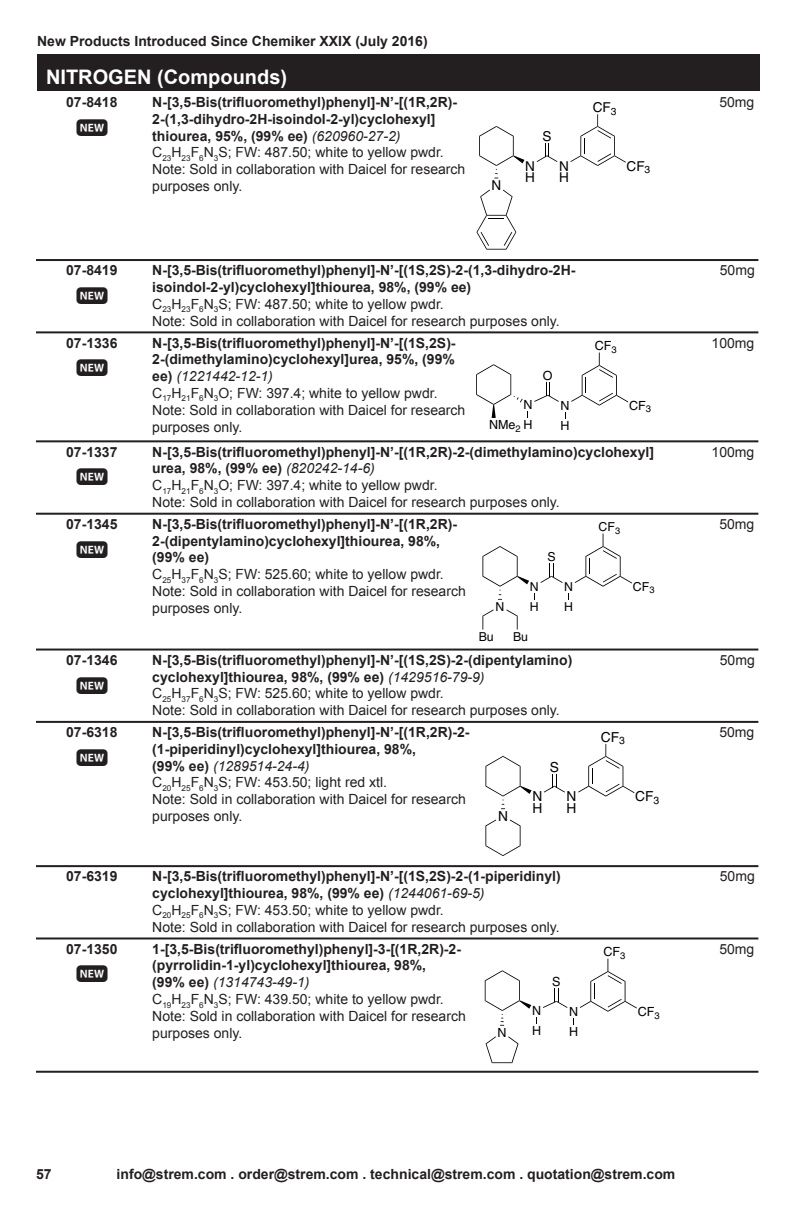
<style>
.page{position:relative;width:792px;height:1224px;background:#fff}
.page>*{position:absolute;margin:0;border:0;box-sizing:border-box;transform-origin:0 0}
.main_heading_running{font:700 20px "Arial";color:#fff}
.table_row{font:700 14px/16.8px "Arial";color:#231f20}
.table_row-2{font:14px/16.8px "Arial";color:#231f20}
.table_row_centered_h{font:700 14px "Arial";color:#231f20}
.table_row_prices{font:14px "Arial";color:#231f20}
.t1{font:13.8px/11.6px "Helvetica";color:#000}
.t2{font:13.6px/11.4px "Helvetica";color:#000}
.t3{font:12.6px/19.8px "Helvetica";color:#000;text-align:right}
.t4{font:12.4px/19.8px "Helvetica";color:#000}
.s1{font-weight:400;font-style:italic}
.s2{font-weight:400}
.s3{font-weight:700}
.s4{font-style:italic}
</style>
<div class="page">
<div style="left:37px;top:54px;width:723px;height:36px;background:#231f20"></div>
<hr style="left:36px;top:259px;width:722px;height:2px;background:#231f20">
<hr style="left:36px;top:331px;width:722px;height:2px;background:#231f20">
<hr style="left:36px;top:440px;width:722px;height:2px;background:#231f20">
<hr style="left:36px;top:513px;width:722px;height:2px;background:#231f20">
<hr style="left:36px;top:649px;width:722px;height:2px;background:#231f20">
<hr style="left:36px;top:721px;width:722px;height:2px;background:#231f20">
<hr style="left:36px;top:865px;width:722px;height:2px;background:#231f20">
<hr style="left:36px;top:937px;width:722px;height:2px;background:#231f20">
<hr style="left:36px;top:1071px;width:722px;height:2px;background:#231f20">
<svg style="left:537px;top:144px;width:20px;height:18px"></svg>
<svg style="left:479px;top:126px;width:46px;height:53px"></svg>
<svg style="left:570px;top:114px;width:56px;height:52px"></svg>
<svg style="left:476px;top:190px;width:40px;height:60px"></svg>
<svg style="left:571px;top:353px;width:57px;height:53px"></svg>
<svg style="left:476px;top:364px;width:83px;height:54px"></svg>
<svg style="left:575px;top:534px;width:57px;height:53px"></svg>
<svg style="left:482px;top:609px;width:12px;height:21px"></svg>
<svg style="left:506px;top:609px;width:12px;height:21px"></svg>
<svg style="left:482px;top:546px;width:87px;height:54px"></svg>
<svg style="left:544px;top:774px;width:21px;height:19px"></svg>
<svg style="left:485px;top:820px;width:36px;height:36px"></svg>
<svg style="left:485px;top:756px;width:47px;height:53px"></svg>
<svg style="left:578px;top:744px;width:57px;height:53px"></svg>
<svg style="left:580px;top:959px;width:57px;height:53px"></svg>
<svg style="left:543px;top:989px;width:24px;height:19px"></svg>
<svg style="left:486px;top:1036px;width:33px;height:27px"></svg>
<svg style="left:485px;top:970px;width:52px;height:56px"></svg>
<p class="table_row" style="left:37px;top:34px;width:392px">New Products Introduced Since Chemiker XXIX (July 2016)</p>
<p class="main_heading_running" style="left:46px;top:64px;width:243px">NITROGEN (Compounds)</p>
<p class="table_row_centered_h" style="left:66px;top:93px;width:53px">07-8418</p>
<p class="table_row" style="left:152px;top:94px;width:315px">N-[3,5-Bis(trifluoromethyl)phenyl]-N’-[(1R,2R)- 2-(1,3-dihydro-2H-isoindol-2-yl)cyclohexyl] thiourea, 95%, (99% ee) <span class="s1">(620960‑27‑2)<br></span><span class="s2">C</span><sub>23</sub><span class="s2">H</span><sub>23</sub><span class="s2">F</span><sub>6</sub><span class="s2">N</span><sub>3</sub><span class="s2">S; FW: 487.50; white to yellow pwdr.<br>Note: Sold in collaboration with Daicel for research purposes only.</span></p>
<p class="t2" style="left:492px;top:180px;width:11px">N</p>
<p class="t2" style="left:525px;top:160px;width:11px">N<br>H</p>
<p class="t2" style="left:543px;top:131px;width:11px">S</p>
<p class="t2" style="left:559px;top:160px;width:11px">N<br>H</p>
<p class="t2" style="left:593px;top:102px;width:25px">CF<sub>3</sub></p>
<p class="t2" style="left:627px;top:160px;width:25px">CF<sub>3</sub></p>
<p class="table_row_prices" style="left:719px;top:93px;width:37px">50mg</p>
<p class="table_row_centered_h" style="left:66px;top:261px;width:53px">07-8419</p>
<p class="table_row" style="left:152px;top:262px;width:425px">N-[3,5-Bis(trifluoromethyl)phenyl]-N’-[(1S,2S)-2-(1,3-dihydro-2H&shy;isoindol-2-yl)cyclohexyl]thiourea, 98%, (99% ee)<br><span class="s2">C</span><sub>23</sub><span class="s2">H</span><sub>23</sub><span class="s2">F</span><sub>6</sub><span class="s2">N</span><sub>3</sub><span class="s2">S; FW: 487.50; white to yellow pwdr.<br>Note: Sold in collaboration with Daicel for research purposes only.</span></p>
<p class="table_row_prices" style="left:720px;top:261px;width:37px">50mg</p>
<p class="table_row_centered_h" style="left:66px;top:333px;width:53px">07-1336</p>
<p class="table_row" style="left:152px;top:335px;width:315px">N-[3,5-Bis(trifluoromethyl)phenyl]-N’-[(1S,2S)- 2-(dimethylamino)cyclohexyl]urea, 95%, (99% ee) <span class="s1">(1221442‑12‑1)<br></span><span class="s2">C</span><sub>17</sub><span class="s2">H</span><sub>21</sub><span class="s2">F</span><sub>6</sub><span class="s2">N</span><sub>3</sub><span class="s2">O; FW: 397.4; white to yellow pwdr.<br>Note: Sold in collaboration with Daicel for research purposes only.</span></p>
<p class="table_row_prices" style="left:712px;top:334px;width:44px">100mg</p>
<p class="t3" style="left:595px;top:336px;width:23px">CF<sub>3</sub></p>
<p class="t3" style="left:543px;top:366px;width:11px">O</p>
<p class="t3" style="left:489px;top:395px;width:45px">N<br>NMe<sub>2</sub> H</p>
<p class="t3" style="left:560px;top:396px;width:11px">N</p>
<p class="t3" style="left:629px;top:396px;width:23px">CF<sub>3</sub></p>
<p class="t3" style="left:560px;top:416px;width:11px">H</p>
<p class="table_row_centered_h" style="left:66px;top:442px;width:53px">07-1337</p>
<p class="table_row" style="left:152px;top:444px;width:503px">N-[3,5-Bis(trifluoromethyl)phenyl]-N’-[(1R,2R)-2-(dimethylamino)cyclohexyl] urea, 98%, (99% ee) <span class="s1">(820242‑14‑6)<br></span><span class="s2">C</span><sub>17</sub><span class="s2">H</span><sub>21</sub><span class="s2">F</span><sub>6</sub><span class="s2">N</span><sub>3</sub><span class="s2">O; FW: 397.4; white to yellow pwdr.<br>Note: Sold in collaboration with Daicel for research purposes only.</span></p>
<p class="table_row_prices" style="left:712px;top:442px;width:44px">100mg</p>
<p class="table_row_centered_h" style="left:66px;top:515px;width:53px">07-1345</p>
<p class="table_row" style="left:152px;top:516px;width:315px">N-[3,5-Bis(trifluoromethyl)phenyl]-N’-[(1R,2R)- 2-(dipentylamino)cyclohexyl]thiourea, 98%, (99% ee)<br><span class="s2">C</span><sub>25</sub><span class="s2">H</span><sub>37</sub><span class="s2">F</span><sub>6</sub><span class="s2">N</span><sub>3</sub><span class="s2">S; FW: 525.60; white to yellow pwdr.<br>Note: Sold in collaboration with Daicel for research purposes only.</span></p>
<p class="table_row_prices" style="left:719px;top:515px;width:37px">50mg</p>
<p class="t4" style="left:599px;top:517px;width:23px">CF<sub>3</sub></p>
<p class="t4" style="left:547px;top:547px;width:10px">S</p>
<p class="t4" style="left:633px;top:577px;width:23px">CF<sub>3</sub></p>
<p class="t4" style="left:530px;top:577px;width:10px">N</p>
<p class="t4" style="left:564px;top:577px;width:10px">N<br>H</p>
<p class="t4" style="left:496px;top:597px;width:10px">N</p>
<p class="t4" style="left:530px;top:597px;width:10px">H</p>
<p class="t4" style="left:479px;top:626px;width:17px">Bu</p>
<p class="t4" style="left:513px;top:626px;width:17px">Bu</p>
<p class="table_row_centered_h" style="left:66px;top:650px;width:53px">07-1346</p>
<p class="table_row" style="left:152px;top:652px;width:422px">N-[3,5-Bis(trifluoromethyl)phenyl]-N’-[(1S,2S)-2-(dipentylamino) cyclohexyl]thiourea, 98%, (99% ee) <span class="s1">(1429516‑79‑9)<br></span><span class="s2">C</span><sub>25</sub><span class="s2">H</span><sub>37</sub><span class="s2">F</span><sub>6</sub><span class="s2">N</span><sub>3</sub><span class="s2">S; FW: 525.60; white to yellow pwdr.<br>Note: Sold in collaboration with Daicel for research purposes only.</span></p>
<p class="table_row_prices" style="left:720px;top:651px;width:37px">50mg</p>
<p class="table_row_centered_h" style="left:66px;top:723px;width:53px">07-6318</p>
<p class="table_row" style="left:152px;top:724px;width:319px">N-[3,5-Bis(trifluoromethyl)phenyl]-N’-[(1R,2R)-2- (1-piperidinyl)cyclohexyl]thiourea, 98%,</p>
<p class="table_row-2" style="left:152px;top:758px;width:315px"><span class="s3">(99% ee)</span> <span class="s4">(1289514‑24‑4)<br></span>C<sub>20</sub>H<sub>25</sub>F<sub>6</sub>N<sub>3</sub>S; FW: 453.50; light red xtl.<br>Note: Sold in collaboration with Daicel for research purposes only.</p>
<p class="table_row_prices" style="left:719px;top:723px;width:37px">50mg</p>
<p class="t1" style="left:601px;top:731px;width:26px">CF<sub>3</sub></p>
<p class="t1" style="left:550px;top:761px;width:11px">S</p>
<p class="t1" style="left:635px;top:791px;width:26px">CF<sub>3</sub></p>
<p class="t1" style="left:532px;top:791px;width:11px">N<br>H</p>
<p class="t1" style="left:567px;top:791px;width:11px">N<br>H</p>
<p class="t1" style="left:498px;top:811px;width:11px">N</p>
<p class="table_row_centered_h" style="left:66px;top:867px;width:53px">07-6319</p>
<p class="table_row" style="left:152px;top:868px;width:410px">N-[3,5-Bis(trifluoromethyl)phenyl]-N’-[(1S,2S)-2-(1-piperidinyl) cyclohexyl]thiourea, 98%, (99% ee) <span class="s1">(1244061‑69‑5)<br></span><span class="s2">C</span><sub>20</sub><span class="s2">H</span><sub>25</sub><span class="s2">F</span><sub>6</sub><span class="s2">N</span><sub>3</sub><span class="s2">S; FW: 453.50; white to yellow pwdr.<br>Note: Sold in collaboration with Daicel for research purposes only.</span></p>
<p class="table_row_prices" style="left:720px;top:867px;width:37px">50mg</p>
<p class="table_row_centered_h" style="left:66px;top:939px;width:53px">07-1350</p>
<p class="table_row" style="left:152px;top:941px;width:310px">1-[3,5-Bis(trifluoromethyl)phenyl]-3-[(1R,2R)-2- (pyrrolidin-1-yl)cyclohexyl]thiourea, 98%,</p>
<p class="table_row-2" style="left:152px;top:974px;width:315px"><span class="s3">(99% ee)</span> <span class="s4">(1314743‑49‑1)<br></span>C<sub>19</sub>H<sub>23</sub>F<sub>6</sub>N<sub>3</sub>S; FW: 439.50; white to yellow pwdr.<br>Note: Sold in collaboration with Daicel for research purposes only.</p>
<p class="table_row_prices" style="left:719px;top:940px;width:37px">50mg</p>
<p class="t3" style="left:603px;top:942px;width:23px">CF<sub>3</sub></p>
<p class="t3" style="left:552px;top:972px;width:10px">S</p>
<p class="t3" style="left:532px;top:1001px;width:11px">N</p>
<p class="t3" style="left:569px;top:1002px;width:11px">N</p>
<p class="t3" style="left:638px;top:1002px;width:23px">CF<sub>3</sub></p>
<p class="t3" style="left:498px;top:1023px;width:11px">N</p>
<p class="t3" style="left:532px;top:1021px;width:11px">H</p>
<p class="t3" style="left:569px;top:1022px;width:11px">H</p>
<p class="table_row" style="left:36px;top:1166px;width:17px">57</p>
<p class="table_row" style="left:117px;top:1166px;width:560px">info@strem.com . order@strem.com . technical@strem.com . quotation@strem.com</p>
</div>
